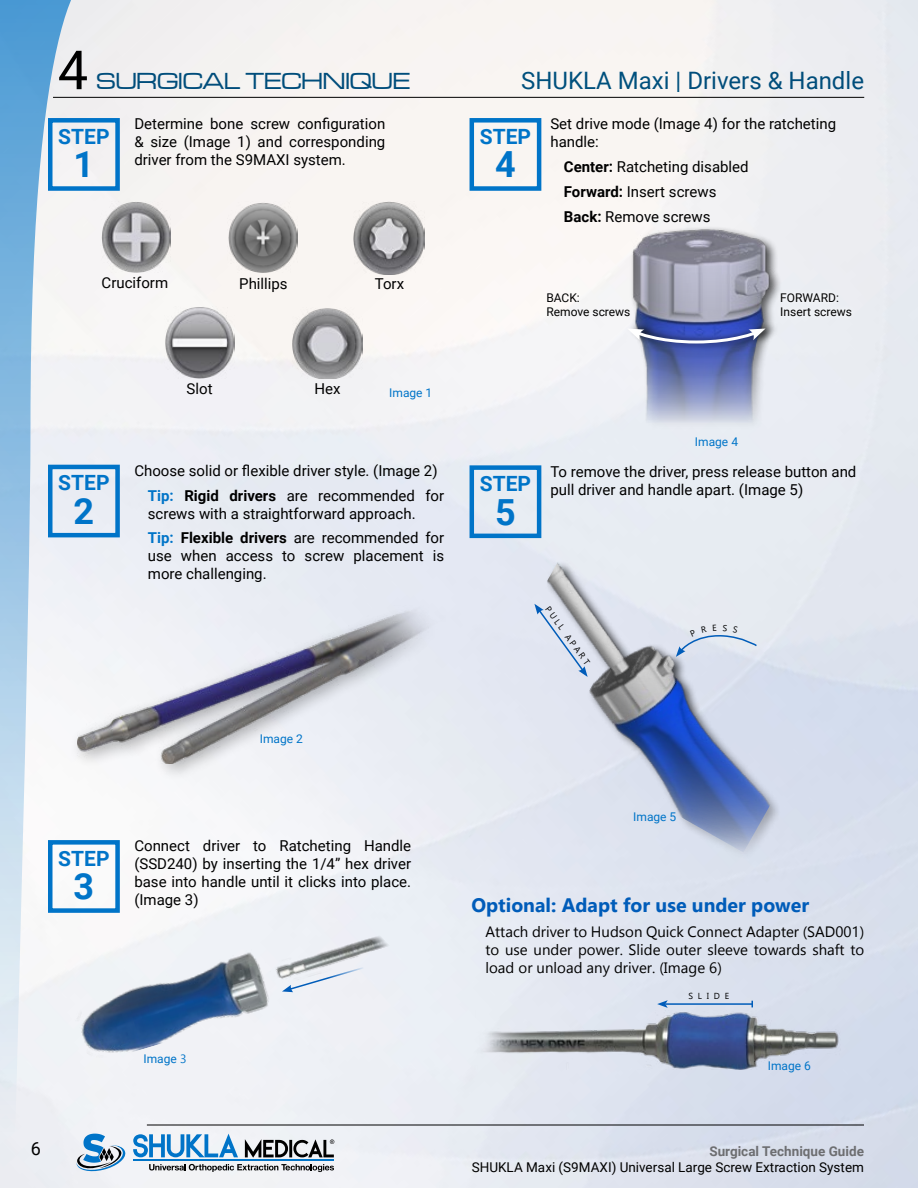
<style>
.page{position:relative;width:918px;height:1188px;background:#fff}
.page>*{position:absolute;margin:0;border:0;box-sizing:border-box;transform-origin:0 0}
.t1{font:54px "Roboto";color:#000}
.t2{font:700 36px "Roboto";color:#0074c8}
.t3{font:24px "Roboto";color:#004d7b}
.t4{font:24px "Microgramma DEE Medi Exte";color:#004d7b}
.t5{font:700 21px "Roboto";color:#0074c8}
.t6{font:700 19.5px "Gadugi";color:#005cb9}
.t7{font:18px "Roboto";color:#000}
.t8{font:15px/18px "Roboto";color:#000}
.t9{font:15px/18px "Gadugi";color:#000;text-align:justify}
.t10{font:13.5px "Roboto";color:#000}
.t11{font:700 13.5px "Roboto";color:#6d6e71}
.t12{font:12px/14.4px "Roboto";color:#000}
.t13{font:12px "Roboto";color:#0074c8}
.t14{font:8.7px "Gadugi";letter-spacing:.55em;color:#000}
.s1{color:#00507d}
.s2{font-weight:700;color:#0074c8}
.s3{font-weight:700}
.s4{font-family:"Gadugi"}
</style>
<div class="page">
<img style="left:96px;top:0;width:822px;height:1188px">
<svg style="left:149px;top:1164px;width:185px;height:8px"></svg>
<svg style="left:245px;top:1139px;width:89px;height:19px"></svg>
<svg style="left:133px;top:1134px;width:105px;height:23px"></svg>
<hr style="left:133px;top:1160px;width:201px;height:1px;background:#0074c8">
<svg style="left:96px;top:1134px;width:30px;height:38px"></svg>
<hr style="left:147px;top:1125px;width:717px;height:1px;background:#000">
<div style="left:545px;top:560px;width:237px;height:302px;background:#dce2ef"></div>
<img style="left:478px;top:545px;width:354px;height:307px">
<div style="left:629px;top:226px;width:153px;height:206px;background:#e7ecf2"></div>
<img style="left:596px;top:194px;width:205px;height:229px">
<hr style="left:53px;top:97px;width:811px;height:1px;background:#000">
<img style="left:100px;top:201px;width:71px;height:72px">
<img style="left:293px;top:307px;width:69px;height:72px">
<img style="left:354px;top:202px;width:70px;height:72px">
<img style="left:228px;top:201px;width:69px;height:72px">
<img style="left:165px;top:307px;width:69px;height:71px">
<div style="left:69px;top:603px;width:377px;height:179px;background:#f0f1f6"></div>
<img style="left:96px;top:606px;width:350px;height:157px">
<img style="left:475px;top:1010px;width:365px;height:59px">
<img style="left:96px;top:910px;width:303px;height:155px">
<svg style="left:282px;top:966px;width:83px;height:26px"></svg>
<div style="left:628px;top:322px;width:151px;height:29px;background:#000;opacity:.75"></div>
<svg style="left:627px;top:329px;width:139px;height:16px"></svg>
<div style="left:775px;top:288px;width:83px;height:33px;background:#eef0f4"></div>
<svg style="left:534px;top:604px;width:54px;height:73px"></svg>
<hr style="left:665px;top:1003px;width:87px;height:2px;background:#005cb9">
<svg style="left:751px;top:1001px;width:2px;height:6px"></svg>
<svg style="left:657px;top:1000px;width:11px;height:8px"></svg>
<div style="left:48px;top:118px;width:72px;height:73px;border:4px solid #0074c8"></div>
<div style="left:48px;top:465px;width:72px;height:72px;border:4px solid #0074c8"></div>
<div style="left:48px;top:840px;width:72px;height:73px;border:4px solid #0074c8"></div>
<div style="left:470px;top:118px;width:71px;height:73px;border:4px solid #0074c8"></div>
<div style="left:470px;top:465px;width:71px;height:73px;border:4px solid #0074c8"></div>
<svg style="left:0;top:0;width:96px;height:1188px;fill:#eeeff4"></svg>
<svg style="left:676px;top:625px;width:82px;height:32px"></svg>
<h1 class="t1" style="left:58px;top:32px;width:32px">4</h1>
<h3 class="t4" style="left:97px;top:66px;width:315px">SURGICAL TECHNIQUE</h3>
<h3 class="t3" style="left:521px;top:64px;width:344px"><span class="s1">SHUKLA Maxi |</span> Drivers &amp; Handle</h3>
<h3 class="t5" style="left:58px;top:121px;width:53px">STEP</h3>
<h2 class="t2" style="left:74px;top:139px;width:22px">1</h2>
<p class="t8" style="left:134px;top:114px;width:253px;text-align:justify">Determine bone screw configuration &amp; size (Image 1) and corresponding driver from the S9MAXI system.</p>
<p class="t8" style="left:102px;top:274px;width:68px">Cruciform</p>
<p class="t8" style="left:239px;top:274px;width:50px">Phillips</p>
<p class="t8" style="left:375px;top:274px;width:31px">Torx</p>
<p class="t8" style="left:187px;top:380px;width:27px">Slot</p>
<p class="t8" style="left:315px;top:380px;width:28px">Hex</p>
<p class="t13" style="left:389px;top:384px;width:45px">Image 1</p>
<h3 class="t5" style="left:58px;top:468px;width:53px">STEP</h3>
<h2 class="t2" style="left:74px;top:486px;width:22px">2</h2>
<p class="t8" style="left:148px;top:458px;width:298px;line-height:24.8px;text-indent:-14px">Choose solid or flexible driver style. (Image 2)<br><span class="s2">Tip:</span> <span class="s3">Rigid drivers</span> are recommended for</p>
<p class="t8" style="left:148px;top:500px;width:298px;line-height:24.8px">screws with a straightforward approach.<br><span class="s2">Tip:</span> <span class="s3">Flexible drivers</span> are recommended for</p>
<p class="t8" style="left:148px;top:547px;width:298px">use when access to screw placement is more challenging.</p>
<p class="t13" style="left:260px;top:730px;width:45px">Image 2</p>
<h3 class="t5" style="left:58px;top:844px;width:53px">STEP</h3>
<h2 class="t2" style="left:74px;top:861px;width:22px">3</h2>
<p class="t8" style="left:134px;top:836px;width:278px;text-align:justify">Connect driver to Ratcheting Handle (SSD240) by inserting the 1/4” hex driver base into handle until it clicks into place. (Image 3)</p>
<p class="t13" style="left:143px;top:1050px;width:45px">Image <span class="s4">3</span></p>
<h3 class="t5" style="left:480px;top:121px;width:53px">STEP</h3>
<h2 class="t2" style="left:495px;top:139px;width:22px">4</h2>
<p class="t8" style="left:550px;top:114px;width:287px">Set drive mode (Image 4) for the ratcheting handle:</p>
<p class="t8" style="left:564px;top:154px;width:186px;line-height:24.8px"><span class="s3">Center:</span> Ratcheting disabled<br><span class="s3">Forward:</span> Insert screws<br><span class="s3">Back:</span> Remove screws</p>
<p class="t12" style="left:546px;top:290px;width:86px">BACK:<br>Remove screws</p>
<p class="t12" style="left:780px;top:290px;width:73px">FORWARD:<br>Insert screws</p>
<h3 class="t5" style="left:480px;top:469px;width:53px">STEP</h3>
<h2 class="t2" style="left:495px;top:487px;width:22px">5</h2>
<p class="t13" style="left:695px;top:433px;width:45px">Image 4</p>
<p class="t8" style="left:550px;top:462px;width:308px">To remove the driver, press release button and pull driver and handle apart. (Image 5)</p>
<p class="t14" style="left:551px;top:605px;width:71px;rotate:54deg">PULL APART</p>
<p class="t13" style="left:633px;top:809px;width:45px">Image 5</p>
<h3 class="t6" style="left:471px;top:894px;width:339px">Optional: Adapt for use under power</h3>
<p class="t9" style="left:486px;top:922px;width:380px">Attach driver to Hudson Quick Connect Adapter (SAD001) to use under power. Slide outer sleeve towards shaft to load or unload any driver. (Image 6)</p>
<p class="t14" style="left:688px;top:991px;width:42px">SLIDE</p>
<p class="t13" style="left:768px;top:1057px;width:45px">Image 6</p>
<p class="t7" style="left:31px;top:1136px;width:12px">6</p>
<p class="t11" style="left:709px;top:1142px;width:156px">Surgical Technique Guide</p>
<p class="t10" style="left:472px;top:1158px;width:394px">SHUKLA Maxi (S9MAXI) Universal Large Screw Extraction System</p>
</div>
